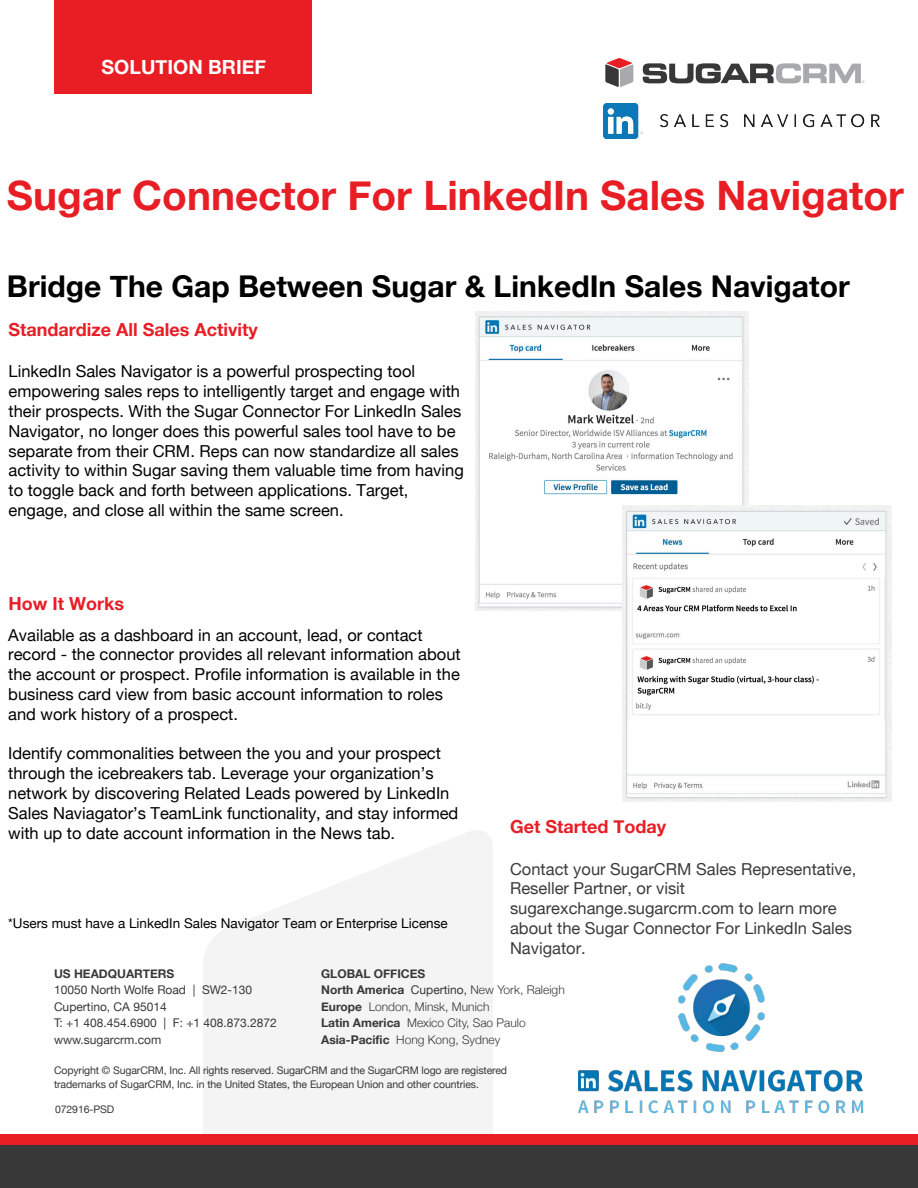
<style>
.page{position:relative;width:918px;height:1188px;background:#fff}
.page>*{position:absolute;margin:0;border:0;box-sizing:border-box;transform-origin:0 0}
.Heading{font:700 40.5px "Helvetica Neue";color:#e81e24}
.Heading-2{font:700 30px "Helvetica Neue";color:#000}
.t1{font:700 19.5px "Helvetica Neue";color:#fff}
.t2{font:700 18px "Helvetica Neue";color:#e71e26}
.t3{font:16.5px/19.8px "Helvetica Neue";color:#000}
.t4{font:16.5px/19.8px "Helvetica Neue";color:#3c3b3c}
.t5{font:13.5px "Helvetica Neue";color:#000}
.t6{font:300 12px/16.5px "Helvetica Neue";color:#383839}
.t7{font:12px/16.5px "Helvetica Neue";color:#383839}
.t8{font:700 12px "Helvetica Neue";color:#383839}
.t9{font:10.5px/13.5px "Helvetica Neue";letter-spacing:-.01em;color:#383839}
.s1{color:#e71e26}
.s2{font-weight:700}
.s3{font-weight:400}
</style>
<div class="page">
<svg style="left:203px;top:830px;width:290px;height:304px;fill:#f4f4f5"></svg>
<div style="left:0;top:1134px;width:918px;height:54px;background:#383839"></div>
<div style="left:0;top:1134px;width:918px;height:11px;background:#e81e24"></div>
<div style="left:54px;top:0;width:258px;height:93px;background:#e81e24"></div>
<svg style="left:605px;top:58px;width:28px;height:29px"></svg>
<svg style="left:643px;top:63px;width:222px;height:20px"></svg>
<img style="left:603px;top:104px;width:276px;height:34px">
<img style="left:579px;top:963px;width:284px;height:150px">
<img style="left:476px;top:311px;width:273px;height:300px">
<img style="left:622px;top:505px;width:270px;height:296px">
<p class="t1" style="left:102px;top:52px;width:166px">SOLUTION BRIEF</p>
<p class="Heading" style="left:7px;top:164px;width:899px">Sugar <span class="s1">Connector</span> For LinkedIn Sales Navigator</p>
<p class="Heading-2" style="left:7px;top:263px;width:844px">Bridge The Gap Between Sugar &amp; LinkedIn Sales Navigator</p>
<p class="t2" style="left:9px;top:316px;width:251px">Standardize All Sales Activity</p>
<p class="t3" style="left:9px;top:363px;width:457px">LinkedIn Sales Navigator is a powerful prospecting tool empowering sales reps to intelligently target and engage with their prospects. With the Sugar Connector For LinkedIn Sales Navigator, no longer does this powerful sales tool have to be separate from their CRM. Reps can now standardize all sales activity to within Sugar saving them valuable time from having to toggle back and forth between applications. Target, engage, and close all within the same screen.</p>
<p class="t2" style="left:9px;top:590px;width:117px">How It Works</p>
<p class="t3" style="left:8px;top:626px;width:454px">Available as a dashboard in an account, lead, or contact record - the connector provides all relevant information about the account or prospect. Profile information is available in the business card view from basic account information to roles and work history of a prospect.</p>
<p class="t3" style="left:8px;top:745px;width:452px">Identify commonalities between the you and your prospect through the icebreakers tab. Leverage your organization’s network by discovering Related Leads powered by LinkedIn Sales Naviagator’s TeamLink functionality, and stay informed with up to date account information in the News tab.</p>
<p class="t5" style="left:8px;top:914px;width:441px">*Users must have a LinkedIn Sales Navigator Team or Enterprise License</p>
<p class="t2" style="left:510px;top:813px;width:158px">Get Started Today</p>
<p class="t4" style="left:510px;top:860px;width:348px">Contact your SugarCRM Sales Representative, Reseller Partner, or visit sugarexchange.sugarcrm.com to learn more about the Sugar Connector For LinkedIn Sales Navigator.</p>
<p class="t8" style="left:54px;top:964px;width:122px">US HEADQUARTERS</p>
<p class="t7" style="left:54px;top:982px;width:224px">10050 North Wolfe Road | SW2-130<br>Cupertino, CA 95014<br>T: +1 408.454.6900 | F: +1 408.873.2872 www.sugarcrm.com</p>
<p class="t6" style="left:321px;top:964px;width:245px"><span class="s2">GLOBAL OFFICES<br>North America</span> <span class="s3">Cupertino,</span> New York, Raleigh<br><span class="s2">Europe</span> London, Minsk, Munich<br><span class="s2">Latin America</span> Mexico City, Sao Paulo<br><span class="s2">Asia-Pacific</span> Hong Kong, Sydney</p>
<p class="t9" style="left:54px;top:1064px;width:455px">Copyright © SugarCRM, Inc. All rights reserved. SugarCRM and the SugarCRM logo are registered trademarks of SugarCRM, Inc. in the United States, the European Union and other countries.</p>
<p class="t9" style="left:55px;top:1103px;width:61px">072916-PSD</p>
</div>
